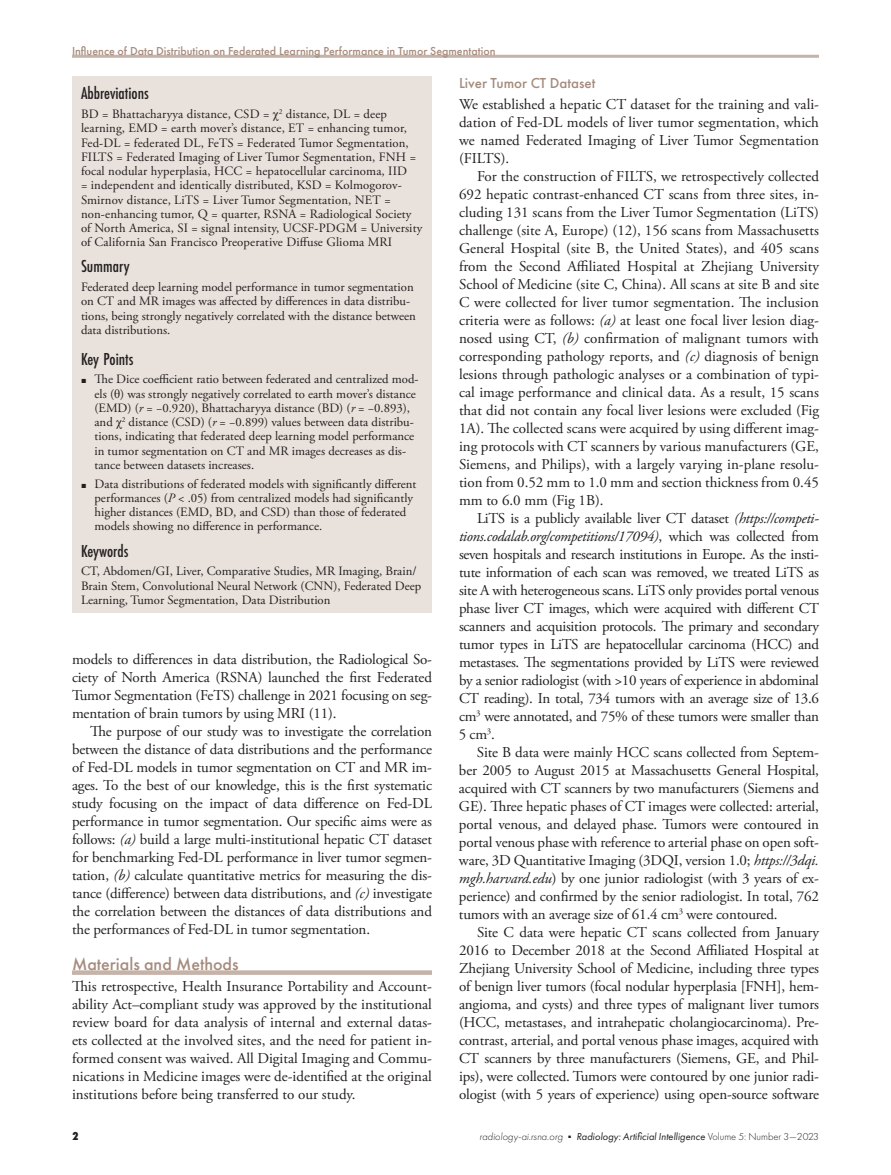
<style>
.page{position:relative;width:891px;height:1175px;background:#fff}
.page>*{position:absolute;margin:0;border:0;box-sizing:border-box;transform-origin:0 0}
.t1{font:500 18px "Futura PT Cond";color:#231f20}
.t2{font:500 18px "Futura PT";color:#a68b7d}
.t3{font:15px/18px "Adobe Garamond Pro";letter-spacing:-.01em;color:#231f20;text-align:justify}
.t4{font:500 15px "Futura PT";color:#a68b7d}
.t5{font:12.75px/14.2px "Adobe Garamond Pro";color:#231f20}
.t6{font:500 12px "Futura PT";color:#a68b7d}
.t7{font:800 12px "Futura PT Cond";color:#231f20}
.t8{font:italic 10.5px "Futura PT";color:#231f20}
.s1{font-style:italic}
.s2{font-family:"Times New Roman"}
.s3{font-family:"Times New Roman";font-size:9px}
.s4{font-weight:300}
.s5{font-weight:300;font-style:normal}
</style>
<div class="page">
<hr style="left:72px;top:55px;width:747px;height:3px;background:#c5b2a8">
<svg style="left:72px;top:970px;width:360px;height:4px"></svg>
<div style="left:72px;top:76px;width:360px;height:537px;background:#e9e2dc"></div>
<p class="t6" style="left:72px;top:43px;width:425px">Influence of Data Distribution on Federated Learning Performance in Tumor Segmentation</p>
<p class="t4" style="left:459px;top:74px;width:138px">Liver Tumor CT Dataset</p>
<p class="t3" style="left:459px;top:96px;width:362px">We established a hepatic CT dataset for the training and vali&shy;dation of Fed-DL models of liver tumor segmentation, which we named Federated Imaging of Liver Tumor Segmentation (FILTS).</p>
<p class="t3" style="left:459px;top:168px;width:362px;text-indent:18px">For the construction of FILTS, we retrospectively collected 692 hepatic contrast-enhanced CT scans from three sites, in&shy;cluding 131 scans from the Liver Tumor Segmentation (LiTS) challenge (site A, Europe) (12), 156 scans from Massachusetts General Hospital (site B, the United States), and 405 scans from the Second Affiliated Hospital at Zhejiang University School of Medicine (site C, China). All scans at site B and site C were collected for liver tumor segmentation. The inclusion criteria were as follows: <span class="s1">(a)</span> at least one focal liver lesion diag&shy;nosed using CT, <span class="s1">(b)</span> confirmation of malignant tumors with corresponding pathology reports, and <span class="s1">(c)</span> diagnosis of benign lesions through pathologic analyses or a combination of typi&shy;cal image performance and clinical data. As a result, 15 scans that did not contain any focal liver lesions were excluded (Fig 1A). The collected scans were acquired by using different imag&shy;ing protocols with CT scanners by various manufacturers (GE, Siemens, and Philips), with a largely varying in-plane resolu&shy;tion from 0.52 mm to 1.0 mm and section thickness from 0.45 mm to 6.0 mm (Fig 1B).</p>
<p class="t3" style="left:459px;top:510px;width:362px;text-indent:18px">LiTS is a publicly available liver CT dataset <span class="s1">(https://competi&shy;tions.codalab.org/competitions/17094)</span>, which was collected from seven hospitals and research institutions in Europe. As the insti&shy;tute information of each scan was removed, we treated LiTS as site A with heterogeneous scans. LiTS only provides portal venous phase liver CT images, which were acquired with different CT scanners and acquisition protocols. The primary and secondary tumor types in LiTS are hepatocellular carcinoma (HCC) and metastases. The segmentations provided by LiTS were reviewed by a senior radiologist (with &gt;10 years of experience in abdominal CT reading). In total, 734 tumors with an average size of 13.6 cm<sup>3</sup> were annotated, and 75% of these tumors were smaller than 5 cm<sup>3</sup>.</p>
<p class="t3" style="left:459px;top:744px;width:362px;text-indent:18px">Site B data were mainly HCC scans collected from Septem&shy;ber 2005 to August 2015 at Massachusetts General Hospital, acquired with CT scanners by two manufacturers (Siemens and GE). Three hepatic phases of CT images were collected: arterial, portal venous, and delayed phase. Tumors were contoured in portal venous phase with reference to arterial phase on open soft&shy;ware, 3D Quantitative Imaging (3DQI, version 1.0; <span class="s1">https://3dqi. mgh.harvard.edu</span>) by one junior radiologist (with 3 years of ex&shy;perience) and confirmed by the senior radiologist. In total, 762 tumors with an average size of 61.4 cm<sup>3</sup> were contoured.</p>
<p class="t3" style="left:459px;top:924px;width:362px;text-indent:18px">Site C data were hepatic CT scans collected from January 2016 to December 2018 at the Second Affiliated Hospital at Zhejiang University School of Medicine, including three types of benign liver tumors (focal nodular hyperplasia [FNH], hem&shy;angioma, and cysts) and three types of malignant liver tumors (HCC, metastases, and intrahepatic cholangiocarcinoma). Pre&shy;contrast, arterial, and portal venous phase images, acquired with CT scanners by three manufacturers (Siemens, GE, and Phil&shy;ips), were collected. Tumors were contoured by one junior radi&shy;ologist (with 5 years of experience) using open-source software</p>
<p class="t1" style="left:81px;top:83px;width:69px">Abbreviations</p>
<p class="t5" style="left:81px;top:107px;width:343px">BD = Bhattacharyya distance, CSD = <span class="s2">χ</span><sup>2</sup> distance, DL = deep learning, EMD = earth mover’s distance, ET = enhancing tumor, Fed-DL = federated DL, FeTS = Federated Tumor Segmentation, FILTS = Federated Imaging of Liver Tumor Segmentation, FNH = focal nodular hyperplasia, HCC = hepatocellular carcinoma, IID<br>= independent and identically distributed, KSD = Kolmogorov-Smirnov distance, LiTS = Liver Tumor Segmentation, NET = non-enhancing tumor, Q = quarter, RSNA = Radiological Society of North America, SI = signal intensity, UCSF-PDGM = University of California San Francisco Preoperative Diffuse Glioma MRI</p>
<p class="t1" style="left:81px;top:256px;width:50px">Summary</p>
<p class="t5" style="left:81px;top:280px;width:336px">Federated deep learning model performance in tumor segmentation on CT and MR images was affected by differences in data distribu&shy;tions, being strongly negatively correlated with the distance between data distributions.</p>
<p class="t1" style="left:81px;top:348px;width:54px">Key Points</p>
<p class="t5" style="left:94px;top:372px;width:326px;text-indent:-14px"><span class="s3">■</span> The Dice coefficient ratio between federated and centralized mod&shy;els (<span class="s2">θ</span>) was strongly negatively correlated to earth mover’s distance (EMD) (<span class="s1">r</span> = −0.920), Bhattacharyya distance (BD) (<span class="s1">r</span> = −0.893), and <span class="s2">χ</span><sup>2</sup> distance (CSD) (<span class="s1">r</span> = −0.899) values between data distribu&shy;tions, indicating that federated deep learning model performance in tumor segmentation on CT and MR images decreases as dis&shy;tance between datasets increases.</p>
<p class="t5" style="left:94px;top:477px;width:324px;text-indent:-14px"><span class="s3">■</span> Data distributions of federated models with significantly different performances (<span class="s1">P</span> &lt; .05) from centralized models had significantly higher distances (EMD, BD, and CSD) than those of federated models showing no difference in performance.</p>
<p class="t1" style="left:81px;top:540px;width:49px">Keywords</p>
<p class="t5" style="left:81px;top:564px;width:342px">CT, Abdomen/GI, Liver, Comparative Studies, MR Imaging, Brain/<br>Brain Stem, Convolutional Neural Network (CNN), Federated Deep<br>Learning, Tumor Segmentation, Data Distribution</p>
<p class="t3" style="left:72px;top:651px;width:362px">models to differences in data distribution, the Radiological So&shy;ciety of North America (RSNA) launched the first Federated Tumor Segmentation (FeTS) challenge in 2021 focusing on seg&shy;mentation of brain tumors by using MRI (11).</p>
<p class="t3" style="left:72px;top:723px;width:362px;text-indent:18px">The purpose of our study was to investigate the correlation between the distance of data distributions and the performance of Fed-DL models in tumor segmentation on CT and MR im&shy;ages. To the best of our knowledge, this is the first systematic study focusing on the impact of data difference on Fed-DL performance in tumor segmentation. Our specific aims were as follows: <span class="s1">(a)</span> build a large multi-institutional hepatic CT dataset for benchmarking Fed-DL performance in liver tumor segmen&shy;tation, <span class="s1">(b)</span> calculate quantitative metrics for measuring the dis&shy;tance (difference) between data distributions, and <span class="s1">(c)</span> investigate the correlation between the distances of data distributions and the performances of Fed-DL in tumor segmentation.</p>
<p class="t2" style="left:72px;top:953px;width:168px">Materials and Methods</p>
<p class="t3" style="left:72px;top:978px;width:362px">This retrospective, Health Insurance Portability and Account&shy;ability Act–compliant study was approved by the institutional review board for data analysis of internal and external datas&shy;ets collected at the involved sites, and the need for patient in&shy;formed consent was waived. All Digital Imaging and Commu&shy;nications in Medicine images were de-identified at the original institutions before being transferred to our study.</p>
<p class="t7" style="left:72px;top:1128px;width:8px">2</p>
<p class="t8" style="left:480px;top:1130px;width:341px"><span class="s4">radiology-ai.rsna.org</span> <sup>■</sup> Radiology: Artificial Intelligence <span class="s5">Volume 5: Number 3—2023</span></p>
</div>
